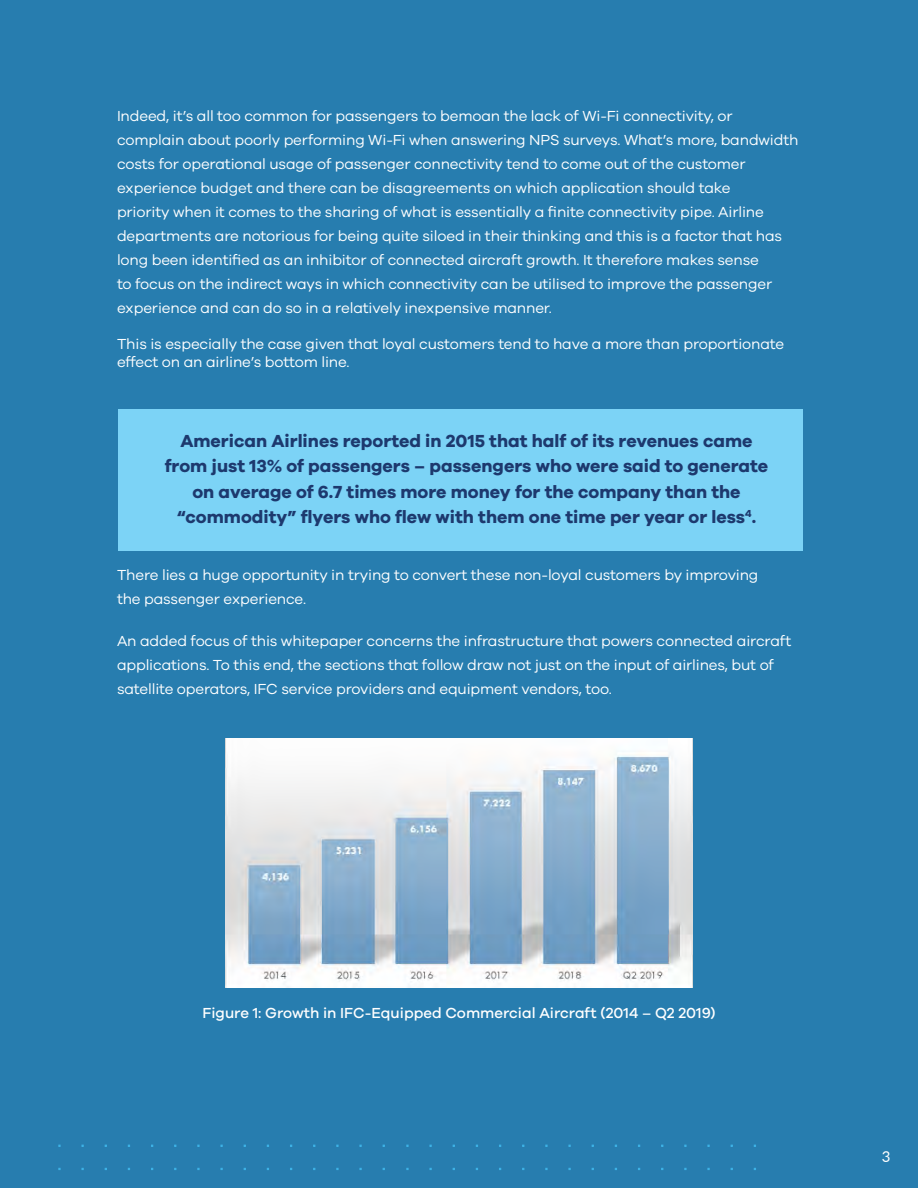
<style>
.page{position:relative;width:918px;height:1188px;background:#277daf}
.page>*{position:absolute;margin:0;border:0;box-sizing:border-box;transform-origin:0 0}
.Subheads-back_cover{font:700 18px/25.5px "Galano Grotesque";color:#1d396e;text-align:center}
.Intro_text{font:15px/24px "Galano Grotesque";letter-spacing:-.01em;color:#fff}
.Body_text{font:15px/18px "Galano Grotesque";letter-spacing:-.01em;color:#fff}
.Figure_title{font:500 15px "Galano Grotesque";color:#fff}
.t1{font:15px "Lato";color:#fff}
</style>
<div class="page">
<div style="left:119px;top:410px;width:684px;height:141px;background:#7cd3f6"></div>
<img style="left:226px;top:738px;width:466px;height:250px">
<p class="Intro_text" style="left:117px;top:104px;width:683px">Indeed, it’s all too common for passengers to bemoan the lack of Wi-Fi connectivity, or complain about poorly performing Wi-Fi when answering NPS surveys. What’s more, bandwidth costs for operational usage of passenger connectivity tend to come out of the customer experience budget and there can be disagreements on which application should take<br>priority when it comes to the sharing of what is essentially a finite connectivity pipe. Airline departments are notorious for being quite siloed in their thinking and this is a factor that has long been identified as an inhibitor of connected aircraft growth. It therefore makes sense<br>to focus on the indirect ways in which connectivity can be utilised to improve the passenger experience and can do so in a relatively inexpensive manner.</p>
<p class="Body_text" style="left:117px;top:335px;width:669px">This is especially the case given that loyal customers tend to have a more than proportionate effect on an airline’s bottom line.</p>
<p class="Subheads-back_cover" style="left:165px;top:427px;width:605px">American Airlines reported in 2015 that half of its revenues came from just 13% of passengers – passengers who were said to generate on average of 6.7 times more money for the company than the “commodity” flyers who flew with them one time per year or less<sup>4</sup>.</p>
<p class="Intro_text" style="left:117px;top:563px;width:643px">There lies a huge opportunity in trying to convert these non-loyal customers by improving the passenger experience.</p>
<p class="Intro_text" style="left:117px;top:629px;width:676px">An added focus of this whitepaper concerns the infrastructure that powers connected aircraft applications. To this end, the sections that follow draw not just on the input of airlines, but of satellite operators, IFC service providers and equipment vendors, too.</p>
<p class="Figure_title" style="left:203px;top:1004px;width:514px">Figure 1: Growth in IFC-Equipped Commercial Aircraft (2014 – Q2 2019)</p>
<p class="t1" style="left:882px;top:1146px;width:10px">3</p>
</div>
